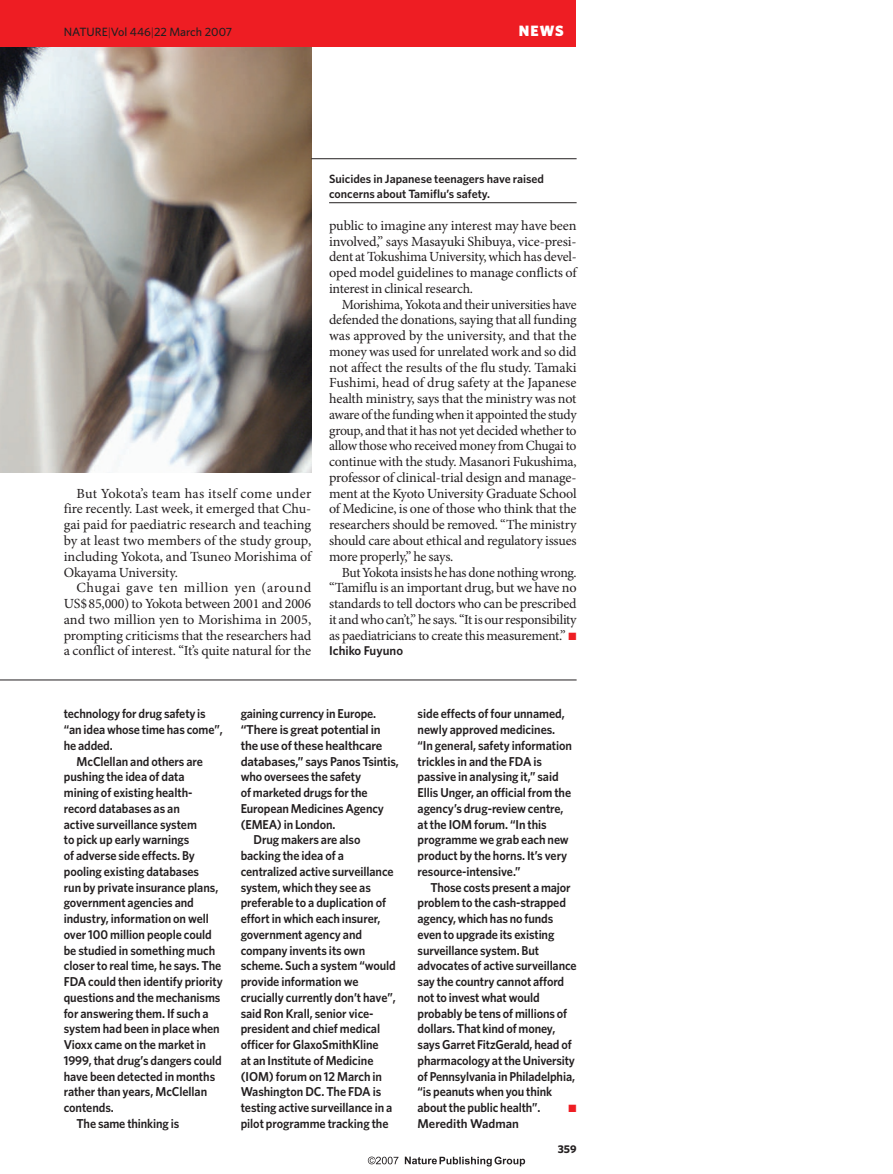
<style>
.page{position:relative;width:893px;height:1174px;background:#fff}
.page>*{position:absolute;margin:0;border:0;box-sizing:border-box;transform-origin:0 0}
.t1{font:900 15px "Whitney";color:#fff}
.t2{font:13.95px/15.8px "Minion Pro";letter-spacing:-.015em;color:#231f20;text-align:justify}
.t3{font:600 12.9px/15.8px "Whitney";letter-spacing:-.005em;color:#231f20;scale:.95 1}
.t4{font:600 12.9px "Whitney";letter-spacing:-.005em;color:#231f20}
.t5{font:600 12.75px "Whitney";color:#231f20}
.t6{font:600 12px/15.8px "Whitney";color:#231f20}
.t7{font:500 12px "Whitney";color:#231f20}
.t8{font:700 11.25px "Whitney";color:#231f20}
.t9{font:10.5px "Zapf Dingbats";color:#ee1d23}
.s1{font-weight:300}
.s2{color:#ee1d23}
</style>
<div class="page">
<img style="left:0;top:47px;width:311px;height:425px">
<hr style="left:329px;top:202px;width:248px;height:1px;background:#231f20">
<div style="left:0;top:0;width:893px;height:47px;background:#ee1d23"></div>
<hr style="left:311px;top:158px;width:266px;height:1px;background:#231f20">
<div style="left:577px;top:0;width:316px;height:56px;background:#fff"></div>
<hr style="left:0;top:679px;width:577px;height:1px;background:#231f20">
<svg style="left:405px;top:1156px;width:120px;height:10px"></svg>
<svg style="left:368px;top:1156px;width:30px;height:8px"></svg>
<p class="t7" style="left:64px;top:27px;width:170px">NATURE<span class="s1">|</span>Vol 446<span class="s1">|</span>22 March 2007</p>
<p class="t1" style="left:519px;top:25px;width:47px">NEWS</p>
<p class="t2" style="left:64px;top:486px;width:249px;text-indent:13px">But Yokota’s team has itself come under fire recently. Last week, it emerged that Chu&shy;gai paid for paediatric research and teaching by at least two members of the study group, including Yokota, and Tsuneo Morishima of Okayama University.</p>
<p class="t2" style="left:64px;top:581px;width:249px;text-indent:13px">Chugai gave ten million yen (around US$ 85,000) to Yokota between 2001 and 2006 and two million yen to Morishima in 2005, prompting criticisms that the researchers had a conflict of interest. “It’s quite natural for the</p>
<p class="t6" style="left:329px;top:171px;width:216px">Suicides in Japanese teenagers have raised concerns about Tamiflu’s safety.</p>
<p class="t2" style="left:329px;top:219px;width:249px">public to imagine any interest may have been involved,” says Masayuki Shibuya, vice-presi&shy;dent at Tokushima University, which has devel&shy;oped model guidelines to manage conflicts of interest in clinical research.</p>
<p class="t2" style="left:329px;top:297px;width:249px;text-indent:13px">Morishima, Yokota and their universities have defended the donations, saying that all funding was approved by the university, and that the money was used for unrelated work and so did not affect the results of the flu study. Tamaki Fushimi, head of drug safety at the Japanese health ministry, says that the ministry was not aware of the funding when it appointed the study group, and that it has not yet decided whether to allow those who received money from Chugai to continue with the study. Masanori Fukushima, professor of clinical-trial design and manage&shy;ment at the Kyoto University Graduate School of Medicine, is one of those who think that the researchers should be removed. “The ministry should care about ethical and regulatory issues more properly,” he says.</p>
<p class="t2" style="left:329px;top:565px;width:249px;text-indent:13px">But Yokota insists he has done nothing wrong. “Tamiflu is an important drug, but we have no standards to tell doctors who can be prescribed it and who can’t,” he says. “It is our responsibility as paediatricians to create this measurement.” <span class="s2">■</span></p>
<p class="t5" style="left:329px;top:646px;width:75px">Ichiko Fuyuno</p>
<p class="t3" style="left:64px;top:707px;width:151px">technology for drug safety is</p>
<p class="t3" style="left:64px;top:722px;width:169px">“an idea whose time has come”,</p>
<p class="t3" style="left:64px;top:738px;width:53px">he added.</p>
<p class="t3" style="left:77px;top:754px;width:135px">McClellan and others are</p>
<p class="t3" style="left:64px;top:770px;width:129px">pushing the idea of data</p>
<p class="t3" style="left:64px;top:785px;width:137px">mining of existing health-</p>
<p class="t3" style="left:64px;top:801px;width:124px">record databases as an</p>
<p class="t3" style="left:64px;top:817px;width:142px">active surveillance system</p>
<p class="t3" style="left:64px;top:833px;width:134px">to pick up early warnings</p>
<p class="t3" style="left:64px;top:848px;width:140px">of adverse side effects. By</p>
<p class="t3" style="left:64px;top:864px;width:144px">pooling existing databases</p>
<p class="t3" style="left:64px;top:880px;width:164px">run by private insurance plans,</p>
<p class="t3" style="left:64px;top:896px;width:138px">government agencies and</p>
<p class="t3" style="left:64px;top:911px;width:154px">industry, information on well</p>
<p class="t3" style="left:64px;top:927px;width:157px">over 100 million people could</p>
<p class="t3" style="left:64px;top:943px;width:161px">be studied in something much</p>
<p class="t3" style="left:64px;top:959px;width:167px">closer to real time, he says. The</p>
<p class="t3" style="left:64px;top:974px;width:169px">FDA could then identify priority</p>
<p class="t3" style="left:64px;top:990px;width:166px">questions and the mechanisms</p>
<p class="t3" style="left:64px;top:1006px;width:154px">for answering them. If such a</p>
<p class="t3" style="left:64px;top:1022px;width:166px">system had been in place when</p>
<p class="t3" style="left:64px;top:1037px;width:151px">Vioxx came on the market in</p>
<p class="t3" style="left:64px;top:1053px;width:168px">1999, that drug’s dangers could</p>
<p class="t3" style="left:64px;top:1069px;width:161px">have been detected in months</p>
<p class="t3" style="left:64px;top:1085px;width:152px">rather than years, McClellan</p>
<p class="t3" style="left:64px;top:1100px;width:54px">contends.</p>
<p class="t3" style="left:77px;top:1116px;width:110px">The same thinking is</p>
<p class="t3" style="left:241px;top:707px;width:144px">gaining currency in Europe.</p>
<p class="t4" style="left:241px;top:724px;width:142px">“There is great potential in</p>
<p class="t4" style="left:241px;top:740px;width:143px">the use of these healthcare</p>
<p class="t4" style="left:241px;top:756px;width:160px">databases,” says Panos Tsintis,</p>
<p class="t3" style="left:241px;top:770px;width:128px">who oversees the safety</p>
<p class="t3" style="left:241px;top:785px;width:135px">of marketed drugs for the</p>
<p class="t3" style="left:241px;top:801px;width:152px">European Medicines Agency</p>
<p class="t3" style="left:241px;top:817px;width:101px">(EMEA) in London.</p>
<p class="t3" style="left:253px;top:833px;width:114px">Drug makers are also</p>
<p class="t3" style="left:241px;top:848px;width:110px">backing the idea of a</p>
<p class="t3" style="left:241px;top:864px;width:163px">centralized active surveillance</p>
<p class="t3" style="left:241px;top:880px;width:139px">system, which they see as</p>
<p class="t3" style="left:241px;top:896px;width:155px">preferable to a duplication of</p>
<p class="t3" style="left:241px;top:911px;width:149px">effort in which each insurer,</p>
<p class="t3" style="left:241px;top:927px;width:129px">government agency and</p>
<p class="t3" style="left:241px;top:943px;width:133px">company invents its own</p>
<p class="t3" style="left:241px;top:959px;width:165px">scheme. Such a system “would</p>
<p class="t3" style="left:241px;top:974px;width:126px">provide information we</p>
<p class="t3" style="left:241px;top:990px;width:165px">crucially currently don’t have”,</p>
<p class="t3" style="left:241px;top:1006px;width:141px">said Ron Krall, senior vice-</p>
<p class="t3" style="left:241px;top:1022px;width:148px">president and chief medical</p>
<p class="t3" style="left:241px;top:1037px;width:147px">officer for GlaxoSmithKline</p>
<p class="t3" style="left:241px;top:1053px;width:141px">at an Institute of Medicine</p>
<p class="t3" style="left:241px;top:1069px;width:150px">(IOM) forum on 12 March in</p>
<p class="t3" style="left:241px;top:1085px;width:150px">Washington DC. The FDA is</p>
<p class="t3" style="left:241px;top:1100px;width:161px">testing active surveillance in a</p>
<p class="t3" style="left:241px;top:1116px;width:157px">pilot programme tracking the</p>
<p class="t3" style="left:418px;top:707px;width:164px">side effects of four unnamed, newly approved medicines. “In general, safety information trickles in and the FDA is passive in analysing it,” said<br>Ellis Unger, an official from the agency’s drug-review centre, at the IOM forum. “In this programme we grab each new product by the horns. It’s very resource-intensive.”</p>
<p class="t3" style="left:418px;top:880px;width:169px;text-indent:13px">Those costs present a major problem to the cash-strapped agency, which has no funds even to upgrade its existing surveillance system. But advocates of active surveillance say the country cannot afford not to invest what would probably be tens of millions of dollars. That kind of money, says Garret FitzGerald, head of pharmacology at the University of Pennsylvania in Philadelphia, “is peanuts when you think about the public health”.</p>
<p class="t9" style="left:569px;top:1103px;width:9px">■</p>
<p class="t5" style="left:418px;top:1118px;width:103px">Meredith Wadman</p>
<p class="t8" style="left:558px;top:1144px;width:20px">359</p>
</div>
